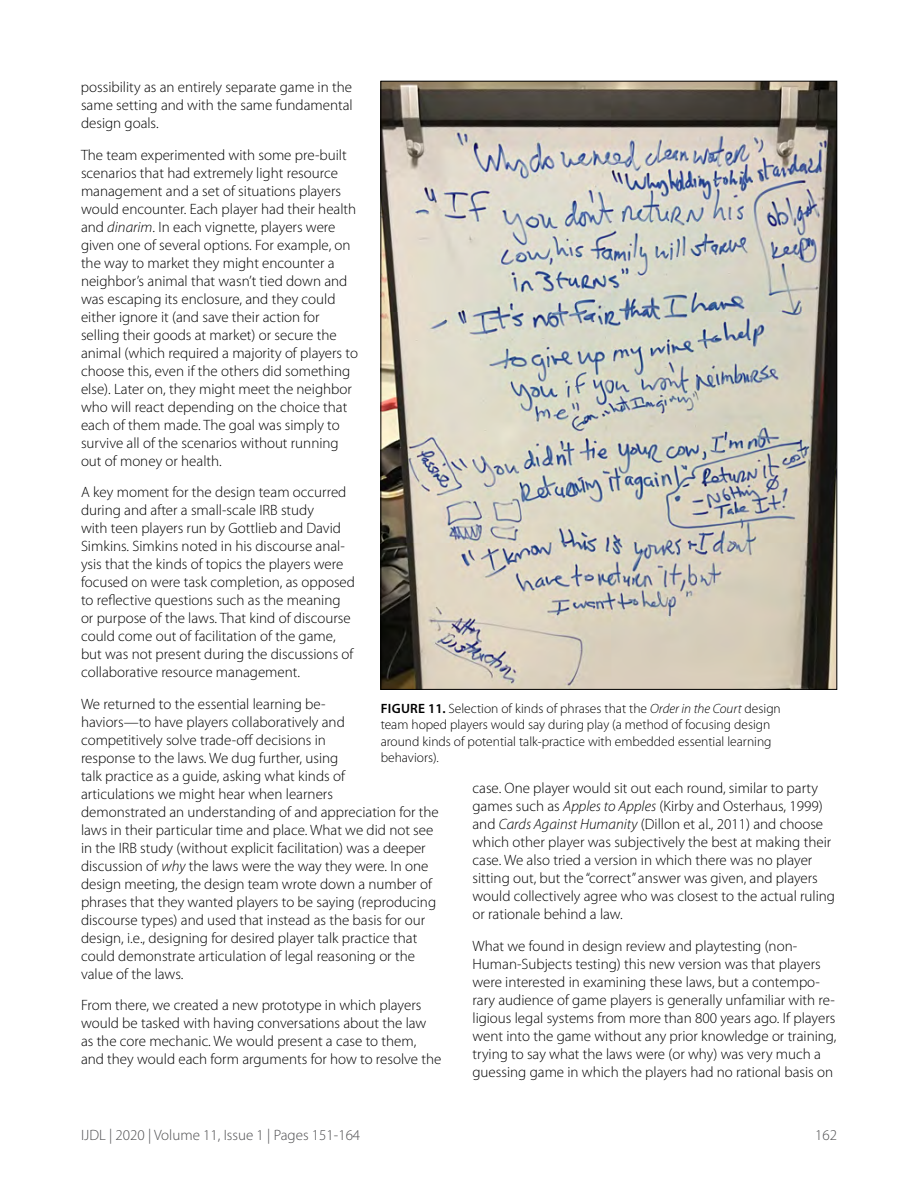
<style>
.page{position:relative;width:918px;height:1188px;background:#fff}
.page>*{position:absolute;margin:0;border:0;box-sizing:border-box;transform-origin:0 0}
.t1{font:300 15px/18px "Myriad Pro";color:#000}
.t2{font:300 15px "Myriad Pro";color:#4d4d4f}
.t3{font:300 13.5px/16.2px "Myriad Pro";color:#000}
.s1{font-style:italic}
.s2{font-weight:600}
</style>
<div class="page">
<img style="left:383px;top:83px;width:452px;height:605px">
<p class="t1" style="left:81px;top:79px;width:273px;text-align:justify">possibility as an entirely separate game in the same setting and with the same fundamental design goals.</p>
<p class="t1" style="left:81px;top:146px;width:278px">The team experimented with some pre-built scenarios that had extremely light resource management and a set of situations players would encounter. Each player had their health and <span class="s1">dinarim</span>. In each vignette, players were given one of several options. For example, on the way to market they might encounter a neighbor’s animal that wasn’t tied down and was escaping its enclosure, and they could either ignore it (and save their action for selling their goods at market) or secure the animal (which required a majority of players to choose this, even if the others did something else). Later on, they might meet the neighbor who will react depending on the choice that each of them made. The goal was simply to survive all of the scenarios without running out of money or health.</p>
<p class="t1" style="left:81px;top:484px;width:276px">A key moment for the design team occurred during and after a small-scale IRB study<br>with teen players run by Gottlieb and David Simkins. Simkins noted in his discourse anal&shy;ysis that the kinds of topics the players were focused on were task completion, as opposed to reflective questions such as the meaning or purpose of the laws. That kind of discourse could come out of facilitation of the game, but was not present during the discussions of collaborative resource management.</p>
<p class="t1" style="left:81px;top:695px;width:359px">We returned to the essential learning be-<br>haviors—to have players collaboratively and<br>competitively solve trade-off decisions in<br>response to the laws. We dug further, using<br>talk practice as a guide, asking what kinds of<br>articulations we might hear when learners<br>demonstrated an understanding of and appreciation for the laws in their particular time and place. What we did not see in the IRB study (without explicit facilitation) was a deeper discussion of <span class="s1">why</span> the laws were the way they were. In one design meeting, the design team wrote down a number of phrases that they wanted players to be saying (reproducing discourse types) and used that instead as the basis for our design, i.e., designing for desired player talk practice that could demonstrate articulation of legal reasoning or the value of the laws.</p>
<p class="t1" style="left:81px;top:997px;width:362px">From there, we created a new prototype in which players would be tasked with having conversations about the law as the core mechanic. We would present a case to them, and they would each form arguments for how to resolve the</p>
<p class="t3" style="left:381px;top:701px;width:402px"><span class="s2">FIGURE 11.</span> Selection of kinds of phrases that the <span class="s1">Order in the Court</span> design team hoped players would say during play (a method of focusing design around kinds of potential talk-practice with embedded essential learning behaviors).</p>
<p class="t1" style="left:472px;top:780px;width:364px">case. One player would sit out each round, similar to party games such as <span class="s1">Apples to Apples</span> (Kirby and Osterhaus, 1999) and <span class="s1">Cards Against Humanity</span> (Dillon et al., 2011) and choose which other player was subjectively the best at making their case. We also tried a version in which there was no player sitting out, but the “correct” answer was given, and players would collectively agree who was closest to the actual ruling or rationale behind a law.</p>
<p class="t1" style="left:472px;top:937px;width:365px">What we found in design review and playtesting (non-Human-Subjects testing) this new version was that players were interested in examining these laws, but a contempo&shy;rary audience of game players is generally unfamiliar with re&shy;ligious legal systems from more than 800 years ago. If players went into the game without any prior knowledge or training, trying to say what the laws were (or why) was very much a guessing game in which the players had no rational basis on</p>
<p class="t2" style="left:81px;top:1126px;width:281px">IJDL | 2020 | Volume 11, Issue 1 | Pages 151-164</p>
<p class="t2" style="left:815px;top:1126px;width:23px">162</p>
</div>
